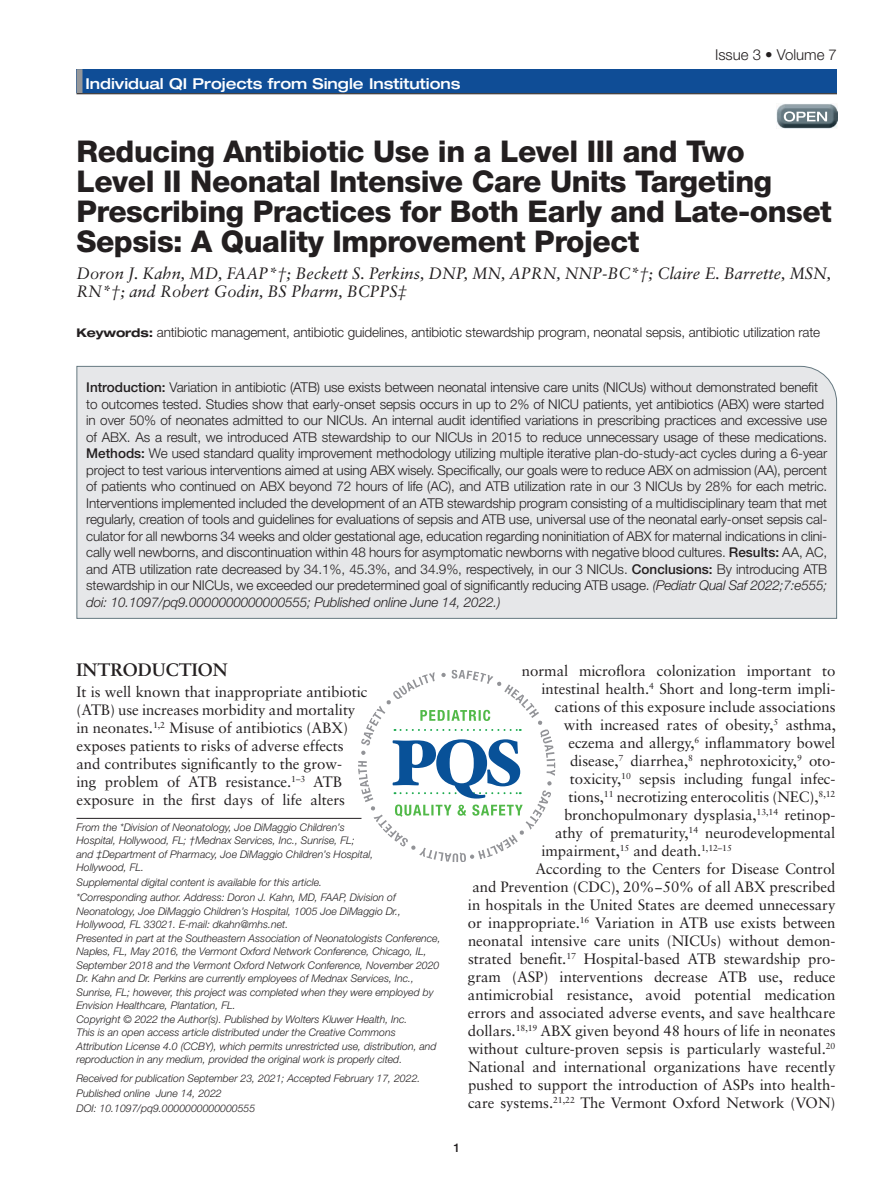
<style>
.page{position:relative;width:891px;height:1188px;background:#fff}
.page>*{position:absolute;margin:0;border:0;box-sizing:border-box;transform-origin:0 0}
.t1{font:800 30px/30px "Helvetica Neue LT Std";letter-spacing:-.015em;color:#231f20}
.t2{font:700 18px "Sabon LT Std";color:#231f20}
.t3{font:italic 16.5px/18px "Sabon LT Std";letter-spacing:-.005em;color:#231f20}
.t4{font:15px/18px "Sabon LT Std";letter-spacing:-.005em;color:#231f20}
.t5{font:500 expanded 15px "Helvetica Neue LT Std";color:#fff}
.t6{font:300 15px "Helvetica Neue LT Std";color:#231f20}
.t7{font:300 13.5px/16.5px "Helvetica Neue LT Std";letter-spacing:-.01em;color:#231f20}
.t8{font:500 12px "Helvetica Neue LT Std";color:#231f20}
.t9{font:italic 300 10.5px/13.5px "Helvetica Neue LT Std";color:#231f20}
.s1{font-weight:700;font-stretch:expanded;font-size:12px}
.s2{font-weight:500}
.s3{font-style:italic}
</style>
<div class="page">
<img style="left:776px;top:104px;width:61px;height:25px">
<svg style="left:784px;top:111px;width:43px;height:11px"></svg>
<div style="left:76px;top:366px;width:761px;height:253px;background:#e6e7e9"></div>
<hr style="left:76px;top:818px;width:286px;height:1px;background:#231f20">
<svg style="left:358px;top:670px;width:197px;height:192px"></svg>
<div style="left:76px;top:69px;width:761px;height:24px;background:#0f4d96"></div>
<div style="left:76px;top:69px;width:6px;height:24px;background:#95979a"></div>
<hr style="left:76px;top:93px;width:761px;height:1px;background:#231f20">
<p class="t5" style="left:86px;top:74px;width:377px">Individual QI Projects from Single Institutions</p>
<p class="t6" style="left:715px;top:46px;width:123px">Issue 3 • Volume 7</p>
<h1 class="t1" style="left:76px;top:136px;width:757px">Reducing Antibiotic Use in a Level III and Two<br>Level II Neonatal Intensive Care Units Targeting Prescribing Practices for Both Early and Late-onset Sepsis: A Quality Improvement Project</h1>
<p class="t3" style="left:76px;top:264px;width:756px">Doron J. Kahn, MD, FAAP*†; Beckett S. Perkins, DNP, MN, APRN, NNP-BC*†; Claire E. Barrette, MSN,<br>RN*†; and Robert Godin, BS Pharm, BCPPS‡</p>
<p class="t7" style="left:76px;top:324px;width:745px"><span class="s1">Keywords:</span> antibiotic management, antibiotic guidelines, antibiotic stewardship program, neonatal sepsis, antibiotic utilization rate</p>
<p class="t7" style="left:86px;top:379px;width:743px"><span class="s2">Introduction:</span> Variation in antibiotic (ATB) use exists between neonatal intensive care units (NICUs) without demonstrated benefit to outcomes tested. Studies show that early-onset sepsis occurs in up to 2% of NICU patients, yet antibiotics (ABX) were started in over 50% of neonates admitted to our NICUs. An internal audit identified variations in prescribing practices and excessive use of ABX. As a result, we introduced ATB stewardship to our NICUs in 2015 to reduce unnecessary usage of these medications.<br><span class="s2">Methods:</span> We used standard quality improvement methodology utilizing multiple iterative plan-do-study-act cycles during a 6-year project to test various interventions aimed at using ABX wisely. Specifically, our goals were to reduce ABX on admission (AA), percent of patients who continued on ABX beyond 72 hours of life (AC), and ATB utilization rate in our 3 NICUs by 28% for each metric.<br>Interventions implemented included the development of an ATB stewardship program consisting of a multidisciplinary team that met regularly, creation of tools and guidelines for evaluations of sepsis and ATB use, universal use of the neonatal early-onset sepsis cal&shy;culator for all newborns 34 weeks and older gestational age, education regarding noninitiation of ABX for maternal indications in clini&shy;cally well newborns, and discontinuation within 48 hours for asymptomatic newborns with negative blood cultures. <span class="s2">Results:</span> AA, AC, and ATB utilization rate decreased by 34.1%, 45.3%, and 34.9%, respectively, in our 3 NICUs. <span class="s2">Conclusions:</span> By introducing ATB stewardship in our NICUs, we exceeded our predetermined goal of significantly reducing ATB usage. <span class="s3">(Pediatr Qual Saf 2022;7:e555; doi: 10.1097/pq9.0000000000000555; Published online June 14, 2022.)</span></p>
<h2 class="t2" style="left:76px;top:659px;width:153px">INTRODUCTION</h2>
<p class="t4" style="left:76px;top:683px;width:293px">It is well known that inappropriate antibiotic (ATB) use increases morbidity and mortality in neonates.<sup>1,2</sup> Misuse of antibiotics (ABX) exposes patients to risks of adverse effects and contributes significantly to the grow-<br>ing problem of ATB resistance.<sup>1–3</sup> ATB exposure in the first days of life alters</p>
<p class="t9" style="left:76px;top:820px;width:298px">From the *Division of Neonatology, Joe DiMaggio Children’s Hospital, Hollywood, FL; †Mednax Services, Inc., Sunrise, FL; and ‡Department of Pharmacy, Joe DiMaggio Children’s Hospital, Hollywood, FL.</p>
<p class="t9" style="left:76px;top:875px;width:321px;line-height:15px">Supplemental digital content is available for this article. *Corresponding author. Address: Doron J. Kahn, MD, FAAP, Division of</p>
<p class="t9" style="left:76px;top:904px;width:366px">Neonatology, Joe DiMaggio Children’s Hospital, 1005 Joe DiMaggio Dr., Hollywood, FL 33021. E-mail: dkahn@mhs.net.<br>Presented in part at the Southeastern Association of Neonatologists Conference, Naples, FL, May 2016, the Vermont Oxford Network Conference, Chicago, IL, September 2018 and the Vermont Oxford Network Conference, November 2020<br>Dr. Kahn and Dr. Perkins are currently employees of Mednax Services, Inc., Sunrise, FL; however, this project was completed when they were employed by Envision Healthcare, Plantation, FL.<br>Copyright © 2022 the Author(s). Published by Wolters Kluwer Health, Inc.<br>This is an open access article distributed under the Creative Commons Attribution License 4.0 (CCBY), which permits unrestricted use, distribution, and reproduction in any medium, provided the original work is properly cited.</p>
<p class="t9" style="left:76px;top:1070px;width:345px;line-height:15px">Received for publication September 23, 2021; Accepted February 17, 2022.<br>Published online June 14, 2022<br>DOI: 10.1097/pq9.0000000000000555</p>
<p class="t4" style="left:522px;top:662px;width:315px">normal microflora colonization important to</p>
<p class="t4" style="left:541px;top:680px;width:295px">intestinal health.<sup>4</sup> Short and long-term impli-</p>
<p class="t4" style="left:555px;top:698px;width:282px">cations of this exposure include associations</p>
<p class="t4" style="left:564px;top:716px;width:274px">with increased rates of obesity,<sup>5</sup> asthma,</p>
<p class="t4" style="left:568px;top:734px;width:269px">eczema and allergy,<sup>6</sup> inflammatory bowel</p>
<p class="t4" style="left:570px;top:752px;width:267px">disease,<sup>7</sup> diarrhea,<sup>8</sup> nephrotoxicity,<sup>9</sup> oto-</p>
<p class="t4" style="left:570px;top:770px;width:267px">toxicity,<sup>10</sup> sepsis including fungal infec-</p>
<p class="t4" style="left:569px;top:788px;width:268px">tions,<sup>11</sup> necrotizing enterocolitis (NEC),<sup>8,12</sup></p>
<p class="t4" style="left:564px;top:806px;width:273px">bronchopulmonary dysplasia,<sup>13,14</sup> retinop-</p>
<p class="t4" style="left:555px;top:824px;width:282px">athy of prematurity,<sup>14</sup> neurodevelopmental</p>
<p class="t4" style="left:541px;top:842px;width:192px">impairment,<sup>15</sup> and death.<sup>1,12–15</sup></p>
<p class="t4" style="left:535px;top:860px;width:301px">According to the Centers for Disease Control</p>
<p class="t4" style="left:472px;top:878px;width:365px">and Prevention (CDC), 20%−50% of all ABX prescribed</p>
<p class="t4" style="left:468px;top:896px;width:369px">in hospitals in the United States are deemed unnecessary</p>
<p class="t4" style="left:468px;top:914px;width:369px">or inappropriate.<sup>16</sup> Variation in ATB use exists between</p>
<p class="t4" style="left:468px;top:932px;width:369px">neonatal intensive care units (NICUs) without demon-</p>
<p class="t4" style="left:468px;top:950px;width:369px">strated benefit.<sup>17</sup> Hospital-based ATB stewardship pro-</p>
<p class="t4" style="left:468px;top:968px;width:369px">gram (ASP) interventions decrease ATB use, reduce</p>
<p class="t4" style="left:468px;top:986px;width:369px">antimicrobial resistance, avoid potential medication</p>
<p class="t4" style="left:468px;top:1004px;width:369px">errors and associated adverse events, and save healthcare</p>
<p class="t4" style="left:468px;top:1022px;width:369px">dollars.<sup>18,19</sup> ABX given beyond 48 hours of life in neonates</p>
<p class="t4" style="left:468px;top:1040px;width:369px">without culture-proven sepsis is particularly wasteful.<sup>20</sup></p>
<p class="t4" style="left:468px;top:1058px;width:369px">National and international organizations have recently</p>
<p class="t4" style="left:468px;top:1076px;width:369px">pushed to support the introduction of ASPs into health-</p>
<p class="t4" style="left:468px;top:1094px;width:369px">care systems.<sup>21,22</sup> The Vermont Oxford Network (VON)</p>
<p class="t8" style="left:453px;top:1140px;width:8px">1</p>
</div>
